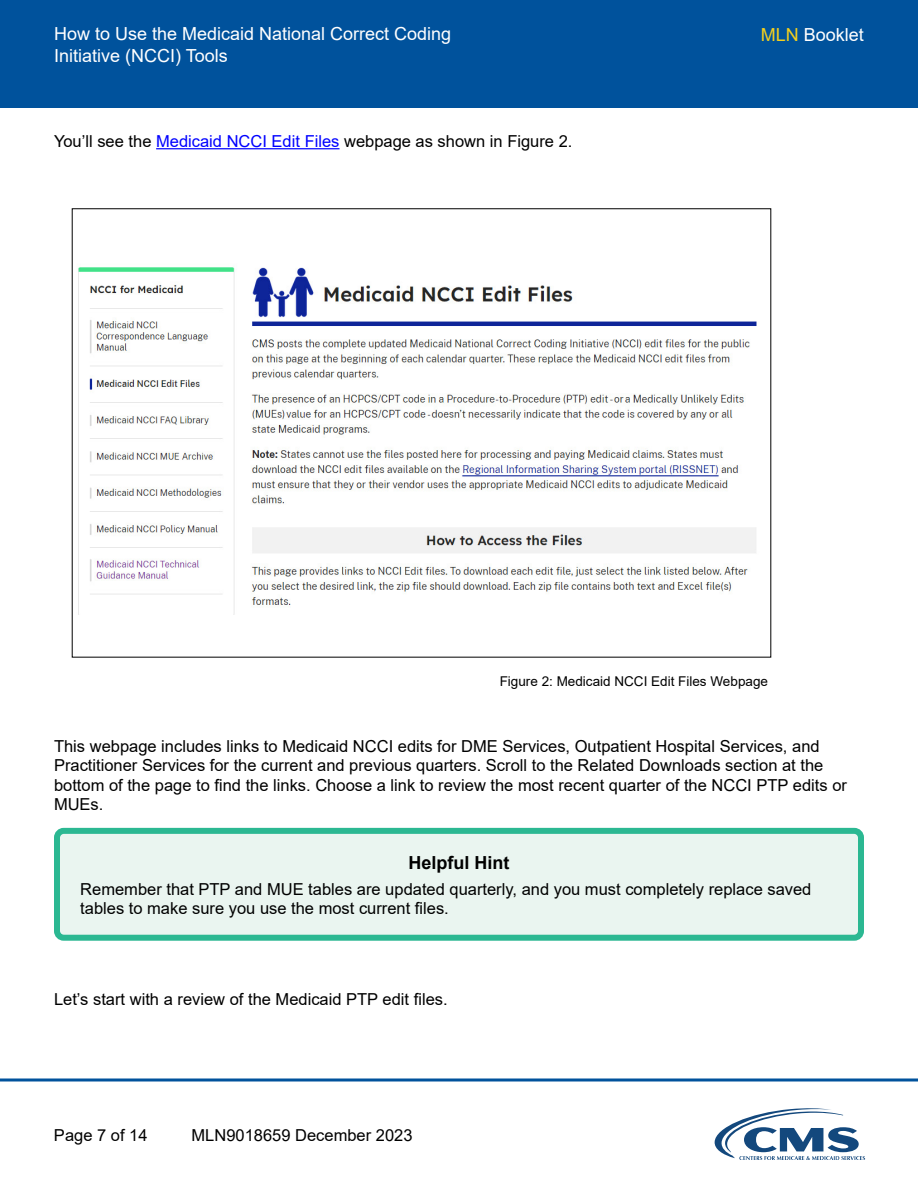
<style>
.page{position:relative;width:918px;height:1188px;background:#fff}
.page>*{position:absolute;margin:0;border:0;box-sizing:border-box;transform-origin:0 0}
.t1{font:18px "Arial";color:#fff}
.Callout_box_header{font:700 18px "Arial";color:#000}
.t2{font:16.5px/19.5px "Arial";color:#000}
.Figure_and_Table_Descriptors{font:13.5px "Arial";color:#000}
.s1{color:#f3cf1e}
.s2{color:#00f}
</style>
<div class="page">
<div style="left:0;top:0;width:918px;height:108px;background:#00529c"></div>
<svg style="left:714px;top:1108px;width:151px;height:52px"></svg>
<svg style="left:0;top:1078px;width:918px;height:4px;background:#3f7db4"></svg>
<hr style="left:156px;top:148px;width:184px;height:1px;background:#00f">
<img style="left:78px;top:267px;width:679px;height:348px">
<div style="left:57px;top:831px;width:804px;height:107px;background:#eaf5f0;border-radius:7px"></div>
<div style="left:54px;top:828px;width:810px;height:113px;border:6px solid #2bb892;border-radius:7px"></div>
<p class="t1" style="left:54px;top:21px;width:399px">How to Use the Medicaid National Correct Coding</p>
<p class="t1" style="left:761px;top:22px;width:105px"><span class="s1">MLN</span> Booklet</p>
<p class="t1" style="left:54px;top:43px;width:175px">Initiative (NCCI) Tools</p>
<p class="t2" style="left:54px;top:131px;width:520px">You’ll see the <span class="s2">Medicaid NCCI Edit Files</span> webpage as shown in Figure 2.</p>
<p class="Figure_and_Table_Descriptors" style="left:500px;top:672px;width:270px">Figure 2: Medicaid NCCI Edit Files Webpage</p>
<p class="t2" style="left:54px;top:736px;width:795px">This webpage includes links to Medicaid NCCI edits for DME Services, Outpatient Hospital Services, and Practitioner Services for the current and previous quarters. Scroll to the Related Downloads section at the bottom of the page to find the links. Choose a link to review the most recent quarter of the NCCI PTP edits or MUEs.</p>
<p class="Callout_box_header" style="left:409px;top:850px;width:102px">Helpful Hint</p>
<p class="t2" style="left:80px;top:879px;width:733px">Remember that PTP and MUE tables are updated quarterly, and you must completely replace saved tables to make sure you use the most current files.</p>
<p class="t2" style="left:54px;top:989px;width:395px">Let’s start with a review of the Medicaid PTP edit files.</p>
<p class="t2" style="left:54px;top:1125px;width:95px">Page 7 of 14</p>
<p class="t2" style="left:192px;top:1125px;width:223px">MLN9018659 December 2023</p>
</div>
